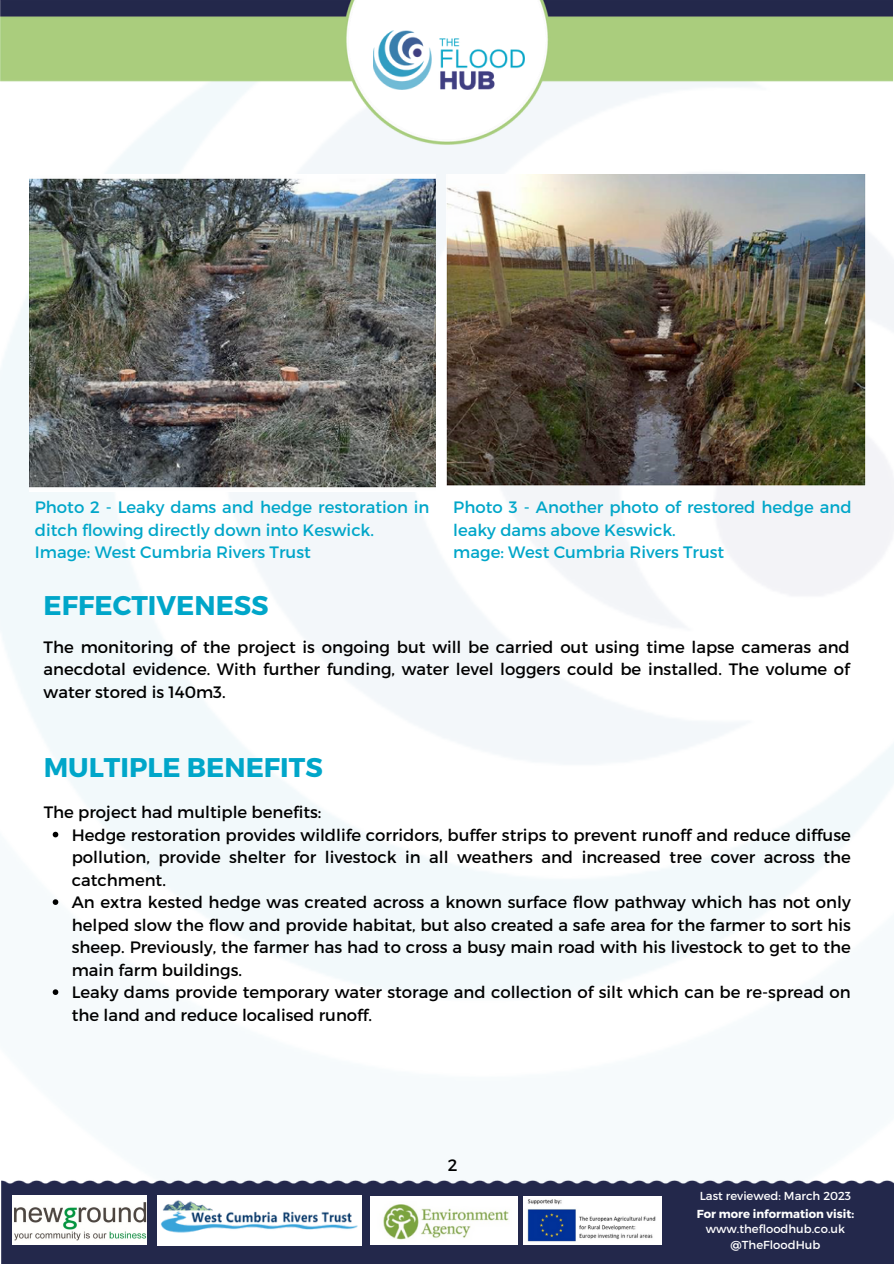
<style>
.page{position:relative;width:894px;height:1264px;background:#fff}
.page>*{position:absolute;margin:0;border:0;box-sizing:border-box;transform-origin:0 0}
.t1{font:700 27px "Montserrat";color:#00a6c9}
.t2{font:16.5px/22.5px "Montserrat";color:#000;text-align:justify}
.t3{font:16.5px/22.5px "Montserrat";color:#00a6c9}
.t4{font:700 11.55px/15.5px "Montserrat";color:#fff;text-align:center}
.t5{font:11.55px "Montserrat";color:#fff}
.s1{font-weight:400}
</style>
<div class="page">
<img style="left:0;top:0;width:893px;height:999px">
<img style="left:29px;top:175px;width:406px;height:316px">
<img style="left:446px;top:175px;width:419px;height:310px">
<svg style="left:53px;top:831px;width:5px;height:6px"></svg>
<svg style="left:53px;top:899px;width:5px;height:5px"></svg>
<svg style="left:53px;top:989px;width:5px;height:5px"></svg>
<div style="left:1px;top:1180px;width:892px;height:83px;background:#23284b"></div>
<img style="left:13px;top:1195px;width:133px;height:49px">
<div style="left:157px;top:1195px;width:204px;height:50px;background:#fff"></div>
<img style="left:161px;top:1200px;width:197px;height:33px">
<img style="left:370px;top:1196px;width:147px;height:48px">
<img style="left:523px;top:1196px;width:138px;height:48px">
<img style="left:0;top:0;width:892px;height:144px">
<img style="left:373px;top:31px;width:151px;height:58px">
<p class="t3" style="left:35px;top:495px;width:396px">Photo 2 - Leaky dams and hedge restoration in ditch flowing directly down into Keswick.<br>Image: West Cumbria Rivers Trust</p>
<p class="t3" style="left:453px;top:495px;width:400px">Photo 3 - Another photo of restored hedge and leaky dams above Keswick.<br>mage: West Cumbria Rivers Trust</p>
<p class="t1" style="left:44px;top:587px;width:226px">EFFECTIVENESS</p>
<p class="t2" style="left:44px;top:635px;width:807px">The monitoring of the project is ongoing but will be carried out using time lapse cameras and anecdotal evidence. With further funding, water level loggers could be installed. The volume of water stored is 140m3.</p>
<h2 class="t1" style="left:44px;top:749px;width:280px">MULTIPLE BENEFITS</h2>
<p class="t2" style="left:44px;top:800px;width:279px">The project had multiple benefits:</p>
<h2 class="t2" style="left:72px;top:822px;width:780px">Hedge restoration provides wildlife corridors, buffer strips to prevent runoff and reduce diffuse pollution, provide shelter for livestock in all weathers and increased tree cover across the catchment.</h2>
<h2 class="t2" style="left:72px;top:890px;width:780px">An extra kested hedge was created across a known surface flow pathway which has not only helped slow the flow and provide habitat, but also created a safe area for the farmer to sort his sheep. Previously, the farmer has had to cross a busy main road with his livestock to get to the main farm buildings.</h2>
<h1 class="t2" style="left:72px;top:980px;width:780px">Leaky dams provide temporary water storage and collection of silt which can be re-spread on the land and reduce localised runoff.</h1>
<p class="t2" style="left:447px;top:1153px;width:11px">2</p>
<p class="t5" style="left:699px;top:1188px;width:153px">Last reviewed: March 2023</p>
<h1 class="t4" style="left:696px;top:1205px;width:159px">For more information visit: <span class="s1">www.thefloodhub.co.uk</span></h1>
<h2 class="t5" style="left:730px;top:1237px;width:91px">@TheFloodHub</h2>
</div>
